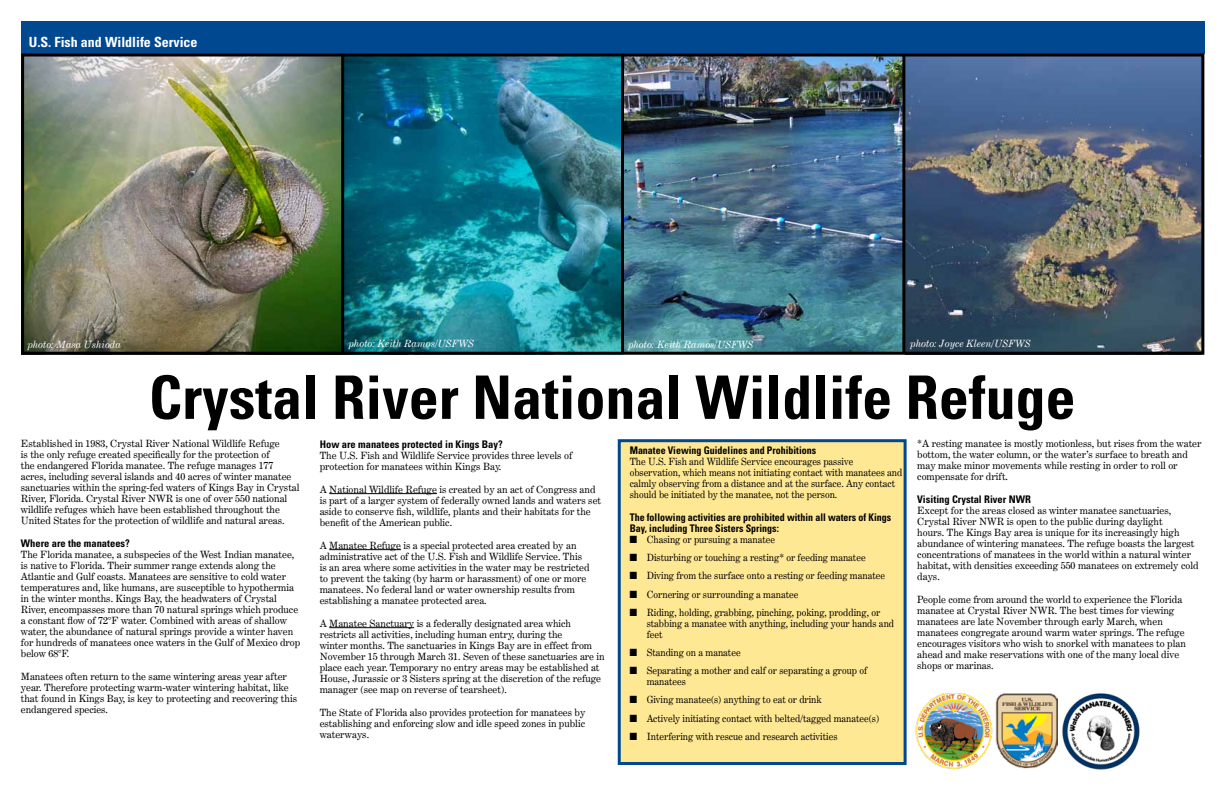
<style>
.page{position:relative;width:1224px;height:792px;background:#fff}
.page>*{position:absolute;margin:0;border:0;box-sizing:border-box;transform-origin:0 0}
.t1{font:700 condensed 60px "Univers";color:#000}
.t2{font:700 condensed 14px "Univers";color:#fff}
.t3{font:700 condensed 10.5px/11px "Univers";color:#000;scale:.95 1}
.t4{font:700 condensed 10.5px "Univers";color:#000}
.t5{font:10px/11px "Century Expanded BT";color:#000}
.t6{font:10px/18.2px "Century Expanded BT";color:#000;scale:.95 1}
.t7{font:italic 10px "Century Expanded BT";color:#fff}
.s1{font-family:"Monotype Sorts"}
</style>
<div class="page">
<img style="left:1062px;top:693px;width:78px;height:77px">
<img style="left:344px;top:58px;width:856px;height:293px">
<div style="left:618px;top:439px;width:289px;height:326px;background:#ffe894;border:3px solid #004990"></div>
<div style="left:21px;top:22px;width:1183px;height:32px;background:#004990"></div>
<img style="left:25px;top:58px;width:316px;height:293px">
<hr style="left:329px;top:493px;width:108px;height:1px;background:#000">
<hr style="left:329px;top:549px;width:72px;height:1px;background:#000">
<hr style="left:329px;top:627px;width:85px;height:1px;background:#000">
<img style="left:916px;top:693px;width:142px;height:77px">
<div style="left:21px;top:54px;width:1183px;height:301px;border:3px solid #000"></div>
<hr style="left:341px;top:54px;width:3px;height:299px;background:#000">
<hr style="left:621px;top:54px;width:3px;height:299px;background:#000">
<hr style="left:902px;top:55px;width:3px;height:299px;background:#000">
<h2 class="t2" style="left:29px;top:34px;width:170px">U.S. Fish and Wildlife Service</h2>
<p class="t7" style="left:27px;top:338px;width:95px">photo: Masa Ushioda</p>
<p class="t7" style="left:348px;top:337px;width:127px">photo: Keith Ramos/USFWS</p>
<p class="t7" style="left:628px;top:338px;width:127px">photo: Keith Ramos/USFWS</p>
<p class="t7" style="left:910px;top:337px;width:122px">photo: Joyce Kleen/USFWS</p>
<h1 class="t1" style="left:149px;top:361px;width:928px">Crystal River National Wildlife Refuge</h1>
<p class="t5" style="left:21px;top:437px;width:280px">Established in 1983, Crystal River National Wildlife Refuge<br>is the only refuge created specifically for the protection of<br>the endangered Florida manatee. The refuge manages 177 acres, including several islands and 40 acres of winter manatee sanctuaries within the spring-fed waters of Kings Bay in Crystal River, Florida. Crystal River NWR is one of over 550 national wildlife refuges which have been established throughout the United States for the protection of wildlife and natural areas.</p>
<p class="t4" style="left:21px;top:536px;width:111px">Where are the manatees?</p>
<p class="t5" style="left:21px;top:548px;width:281px">The Florida manatee, a subspecies of the West Indian manatee, is native to Florida. Their summer range extends along the Atlantic and Gulf coasts. Manatees are sensitive to cold water temperatures and, like humans, are susceptible to hypothermia in the winter months. Kings Bay, the headwaters of Crystal River, encompasses more than 70 natural springs which produce a constant flow of 72°F water. Combined with areas of shallow water, the abundance of natural springs provide a winter haven for hundreds of manatees once waters in the Gulf of Mexico drop below 68°F.</p>
<p class="t5" style="left:21px;top:670px;width:278px">Manatees often return to the same wintering areas year after year. Therefore protecting warm-water wintering habitat, like that found in Kings Bay, is key to protecting and recovering this endangered species.</p>
<p class="t4" style="left:320px;top:437px;width:185px">How are manatees protected in Kings Bay?</p>
<p class="t5" style="left:320px;top:449px;width:254px">The U.S. Fish and Wildlife Service provides three levels of protection for manatees within Kings Bay.</p>
<p class="t5" style="left:320px;top:483px;width:283px">A National Wildlife Refuge is created by an act of Congress and is part of a larger system of federally owned lands and waters set aside to conserve fish, wildlife, plants and their habitats for the benefit of the American public.</p>
<p class="t5" style="left:320px;top:539px;width:271px">A Manatee Refuge is a special protected area created by an administrative act of the U.S. Fish and Wildlife Service. This is an area where some activities in the water may be restricted to prevent the taking (by harm or harassment) of one or more manatees. No federal land or water ownership results from establishing a manatee protected area.</p>
<p class="t5" style="left:320px;top:617px;width:287px">A Manatee Sanctuary is a federally designated area which restricts all activities, including human entry, during the<br>winter months. The sanctuaries in Kings Bay are in effect from November 15 through March 31. Seven of these sanctuaries are in place each year. Temporary no entry areas may be established at House, Jurassic or 3 Sisters spring at the discretion of the refuge manager (see map on reverse of tearsheet).</p>
<p class="t5" style="left:320px;top:706px;width:267px;text-align:justify">The State of Florida also provides protection for manatees by establishing and enforcing slow and idle speed zones in public waterways.</p>
<p class="t5" style="left:917px;top:438px;width:286px">*A resting manatee is mostly motionless, but rises from the water bottom, the water column, or the water’s surface to breath and may make minor movements while resting in order to roll or compensate for drift.</p>
<p class="t4" style="left:917px;top:493px;width:115px">Visiting Crystal River NWR</p>
<p class="t5" style="left:917px;top:505px;width:283px">Except for the areas closed as winter manatee sanctuaries, Crystal River NWR is open to the public during daylight<br>hours. The Kings Bay area is unique for its increasingly high abundance of wintering manatees. The refuge boasts the largest concentrations of manatees in the world within a natural winter habitat, with densities exceeding 550 manatees on extremely cold days.</p>
<p class="t5" style="left:917px;top:594px;width:270px">People come from around the world to experience the Florida manatee at Crystal River NWR. The best times for viewing manatees are late November through early March, when manatees congregate around warm water springs. The refuge encourages visitors who wish to snorkel with manatees to plan ahead and make reservations with one of the many local dive shops or marinas.</p>
<p class="t3" style="left:630px;top:445px;width:198px">Manatee Viewing Guidelines and Prohibitions</p>
<p class="t6" style="left:630px;top:456px;width:289px;line-height:11px">The U.S. Fish and Wildlife Service encourages passive observation, which means not initiating contact with manatees and calmly observing from a distance and at the surface. Any contact should be initiated by the manatee, not the person.</p>
<p class="t3" style="left:630px;top:512px;width:277px">The following activities are prohibited within all waters of Kings<br>Bay, including Three Sisters Springs:</p>
<p class="t6" style="left:630px;top:530px;width:270px"><span class="s1">N</span> Chasing or pursuing a manatee<br><span class="s1">N</span> Disturbing or touching a resting* or feeding manatee<br><span class="s1">N</span> Diving from the surface onto a resting or feeding manatee <span class="s1">N</span> Cornering or surrounding a manatee<br><span class="s1">N</span> Riding, holding, grabbing, pinching, poking, prodding, or</p>
<p class="t6" style="left:647px;top:618px;width:262px;line-height:11px">stabbing a manatee with anything, including your hands and feet</p>
<p class="t6" style="left:630px;top:643px;width:252px"><span class="s1">N</span> Standing on a manatee<br><span class="s1">N</span> Separating a mother and calf or separating a group of</p>
<p class="t6" style="left:630px;top:672px;width:264px;text-indent:17px">manatees<br><span class="s1">N</span> Giving manatee(s) anything to eat or drink<br><span class="s1">N</span> Actively initiating contact with belted/tagged manatee(s)<br><span class="s1">N</span> Interfering with rescue and research activities</p>
</div>
